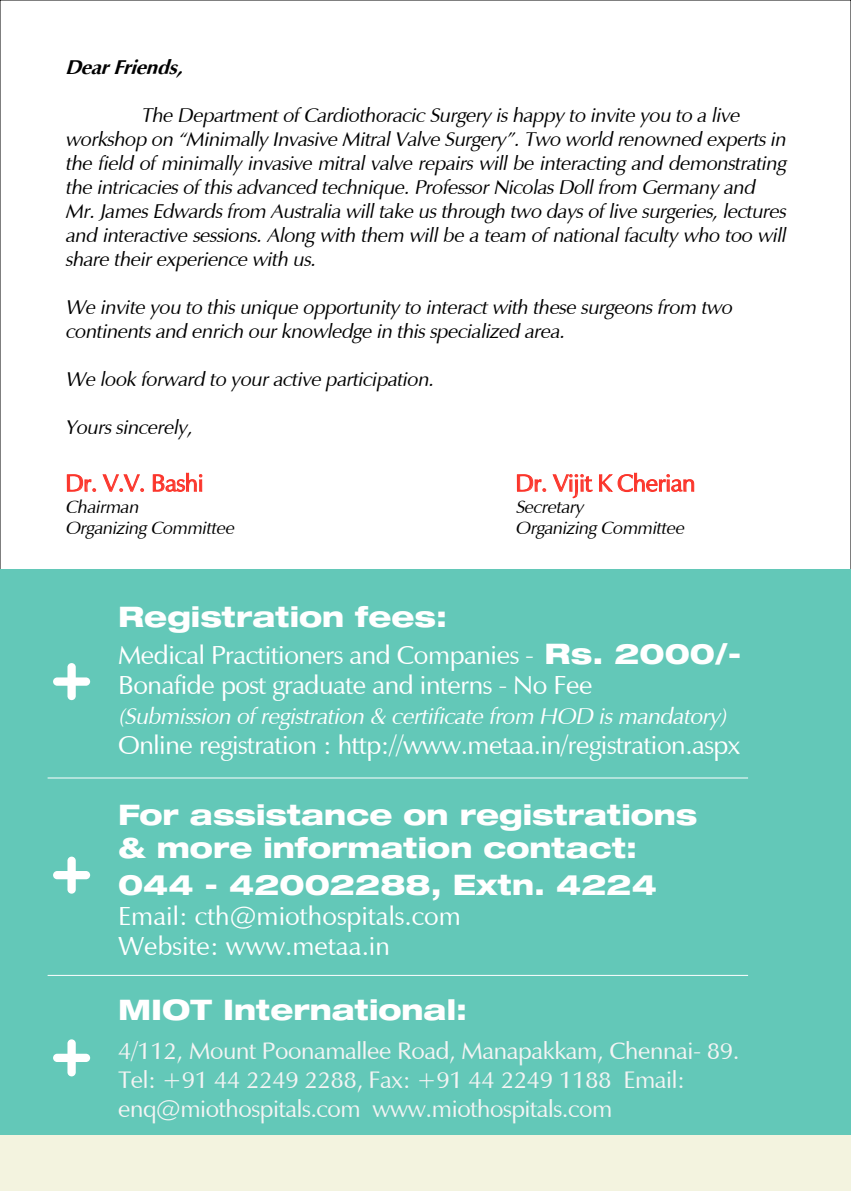
<style>
.page{position:relative;width:851px;height:1191px;background:#fff}
.page>*{position:absolute;margin:0;border:0;box-sizing:border-box;transform-origin:0 0}
.t1{font:800 expanded 28.4px/32.8px "Helvetica Neue";color:#fff}
.t2{font:26.2px/30.2px "Eterna Regular SWFTE";letter-spacing:-.02em;color:#fff}
.t3{font:26.2px/30.2px "Eterna Regular SWFTE";color:#fff}
.t4{font:24px/28.8px "Eterna Regular SWFTE";letter-spacing:-.02em;color:#f4f4f4}
.t5{font:24px "Eterna Regular SWFTE";letter-spacing:-.02em;color:#fb352b}
.t6{font:23px "Eterna Italic SWFTE";letter-spacing:-.02em;color:#fff}
.t7{font:20px/24px "Eterna Italic SWFTE";letter-spacing:-.02em;color:#000}
.t8{font:20px "Eterna Bold Italic SWFTE";letter-spacing:-.02em;color:#000}
.t9{font:18px "Eterna Italic SWFTE";letter-spacing:-.02em;color:#000}
.s1{font-family:"Helvetica Neue";font-weight:800;font-stretch:expanded;font-size:28.4px}
</style>
<div class="page">
<div style="left:0;top:692px;width:850px;height:499px;background:#f3f3df"></div>
<div style="left:0;top:569px;width:850px;height:565px;background:#63c8b8"></div>
<svg style="left:66px;top:474px;width:78px;height:18px"></svg>
<svg style="left:152px;top:472px;width:51px;height:20px"></svg>
<svg style="left:517px;top:472px;width:177px;height:27px"></svg>
<svg style="left:53px;top:663px;width:37px;height:37px"></svg>
<svg style="left:53px;top:1039px;width:37px;height:37px"></svg>
<svg style="left:53px;top:856px;width:37px;height:37px"></svg>
<hr style="left:48px;top:777px;width:700px;height:1px;background:#fff">
<hr style="left:48px;top:975px;width:700px;height:1px;background:#fff">
<p class="t8" style="left:65px;top:54px;width:119px">Dear Friends,</p>
<p class="t7" style="left:65px;top:102px;width:722px;text-indent:75px">The Department of Cardiothoracic Surgery is happy to invite you to a live workshop on “Minimally Invasive Mitral Valve Surgery”. Two world renowned experts in the field of minimally invasive mitral valve repairs will be interacting and demonstrating the intricacies of this advanced technique. Professor Nicolas Doll from Germany and Mr. James Edwards from Australia will take us through two days of live surgeries, lectures and interactive sessions. Along with them will be a team of national faculty who too will share their experience with us.</p>
<p class="t7" style="left:65px;top:294px;width:668px">We invite you to this unique opportunity to interact with these surgeons from two continents and enrich our knowledge in this specialized area.</p>
<p class="t7" style="left:65px;top:366px;width:370px">We look forward to your active participation.</p>
<p class="t7" style="left:65px;top:414px;width:128px">Yours sincerely,</p>
<p class="t5" style="left:65px;top:468px;width:140px">Dr. V.V. Bashi</p>
<p class="t5" style="left:515px;top:468px;width:182px">Dr. Vijit K Cherian</p>
<p class="t9" style="left:65px;top:494px;width:75px">Chairman</p>
<p class="t9" style="left:515px;top:494px;width:70px">Secretary</p>
<p class="t9" style="left:65px;top:515px;width:170px">Organizing Committee</p>
<p class="t9" style="left:515px;top:515px;width:170px">Organizing Committee</p>
<p class="t1" style="left:118px;top:600px;width:330px">Registration fees:</p>
<p class="t2" style="left:118px;top:640px;width:624px">Medical Practitioners and Companies - <span class="s1">Rs. 2000/-<br></span>Bonafide post graduate and interns - No Fee</p>
<p class="t6" style="left:118px;top:700px;width:609px">(Submission of registration &amp; certificate from HOD is mandatory)</p>
<p class="t2" style="left:118px;top:730px;width:624px">Online registration : http://www.metaa.in/registration.aspx</p>
<p class="t1" style="left:118px;top:797px;width:581px">For assistance on registrations &amp; more information contact:</p>
<p class="t1" style="left:118px;top:867px;width:540px">044 - 42002288, Extn. 4224</p>
<p class="t3" style="left:118px;top:900px;width:344px">Email: cth@miothospitals.com<br>Website: www.metaa.in</p>
<p class="t1" style="left:118px;top:992px;width:350px">MIOT International:</p>
<p class="t4" style="left:118px;top:1036px;width:623px">4/112, Mount Poonamallee Road, Manapakkam, Chennai- 89.<br>Tel: +91 44 2249 2288, Fax: +91 44 2249 1188 Email: enq@miothospitals.com www.miothospitals.com</p>
</div>
